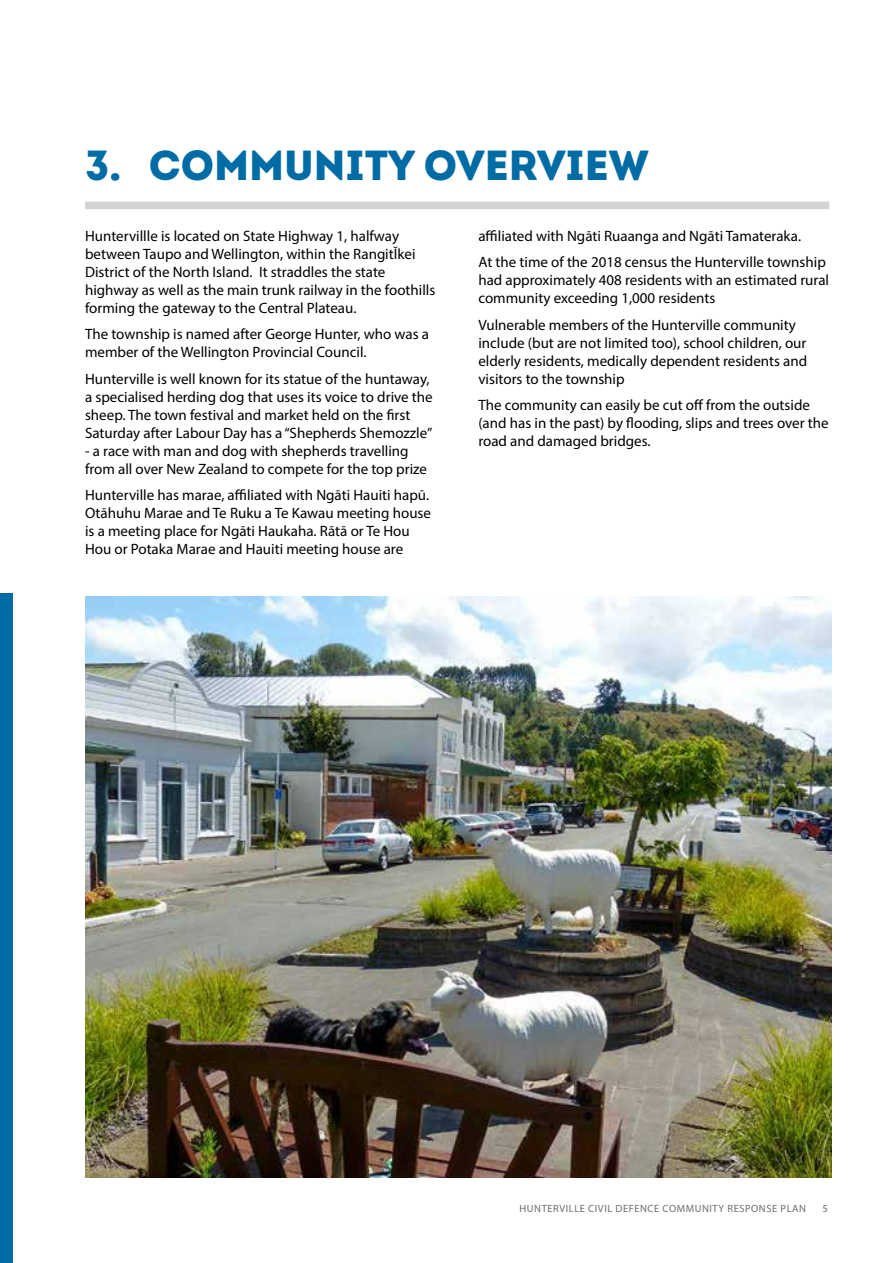
<style>
.page{position:relative;width:893px;height:1263px;background:#fff}
.page>*{position:absolute;margin:0;border:0;box-sizing:border-box;transform-origin:0 0}
.t1{font:900 42px "Intro";color:#006ca5}
.t2{font:15px/18px "Myriad Pro";color:#000}
.t3{font:10.5px "Myriad Pro";letter-spacing:.05em;color:#6d6e71}
</style>
<div class="page">
<div style="left:0;top:593px;width:13px;height:670px;background:#006ca5"></div>
<div style="left:85px;top:202px;width:744px;height:7px;background:#d1d3d4"></div>
<img style="left:86px;top:596px;width:745px;height:582px">
<h1 class="t1" style="left:85px;top:138px;width:565px">3. COMMUNITY OVERVIEW</h1>
<p class="t2" style="left:85px;top:227px;width:352px">Huntervillle is located on State Highway 1, halfway between Taupo and Wellington, within the RangitĬkei District of the North Island. It straddles the state highway as well as the main trunk railway in the foothills forming the gateway to the Central Plateau.</p>
<p class="t2" style="left:85px;top:325px;width:346px">The township is named after George Hunter, who was a member of the Wellington Provincial Council.</p>
<p class="t2" style="left:85px;top:370px;width:349px">Hunterville is well known for its statue of the huntaway, a specialised herding dog that uses its voice to drive the sheep. The town festival and market held on the first Saturday after Labour Day has a “Shepherds Shemozzle”</p>
<p class="t2" style="left:85px;top:442px;width:343px">- a race with man and dog with shepherds travelling from all over New Zealand to compete for the top prize</p>
<p class="t2" style="left:85px;top:486px;width:348px">Hunterville has marae, affiliated with Ngāti Hauiti hapū.<br>Otāhuhu Marae and Te Ruku a Te Kawau meeting house is a meeting place for Ngāti Haukaha. Rātā or Te Hou Hou or Potaka Marae and Hauiti meeting house are</p>
<p class="t2" style="left:478px;top:222px;width:349px;line-height:26.5px">affiliated with Ngāti Ruaanga and Ngāti Tamateraka.<br>At the time of the 2018 census the Hunterville township</p>
<p class="t2" style="left:478px;top:271px;width:352px">had approximately 408 residents with an estimated rural community exceeding 1,000 residents</p>
<p class="t2" style="left:478px;top:316px;width:330px">Vulnerable members of the Hunterville community include (but are not limited too), school children, our elderly residents, medically dependent residents and visitors to the township</p>
<p class="t2" style="left:478px;top:396px;width:352px">The community can easily be cut off from the outside (and has in the past) by flooding, slips and trees over the road and damaged bridges.</p>
<p class="t3" style="left:520px;top:1202px;width:288px">HUNTERVILLE CIVIL DEFENCE COMMUNITY RESPONSE PLAN</p>
<p class="t3" style="left:822px;top:1202px;width:7px">5</p>
</div>
